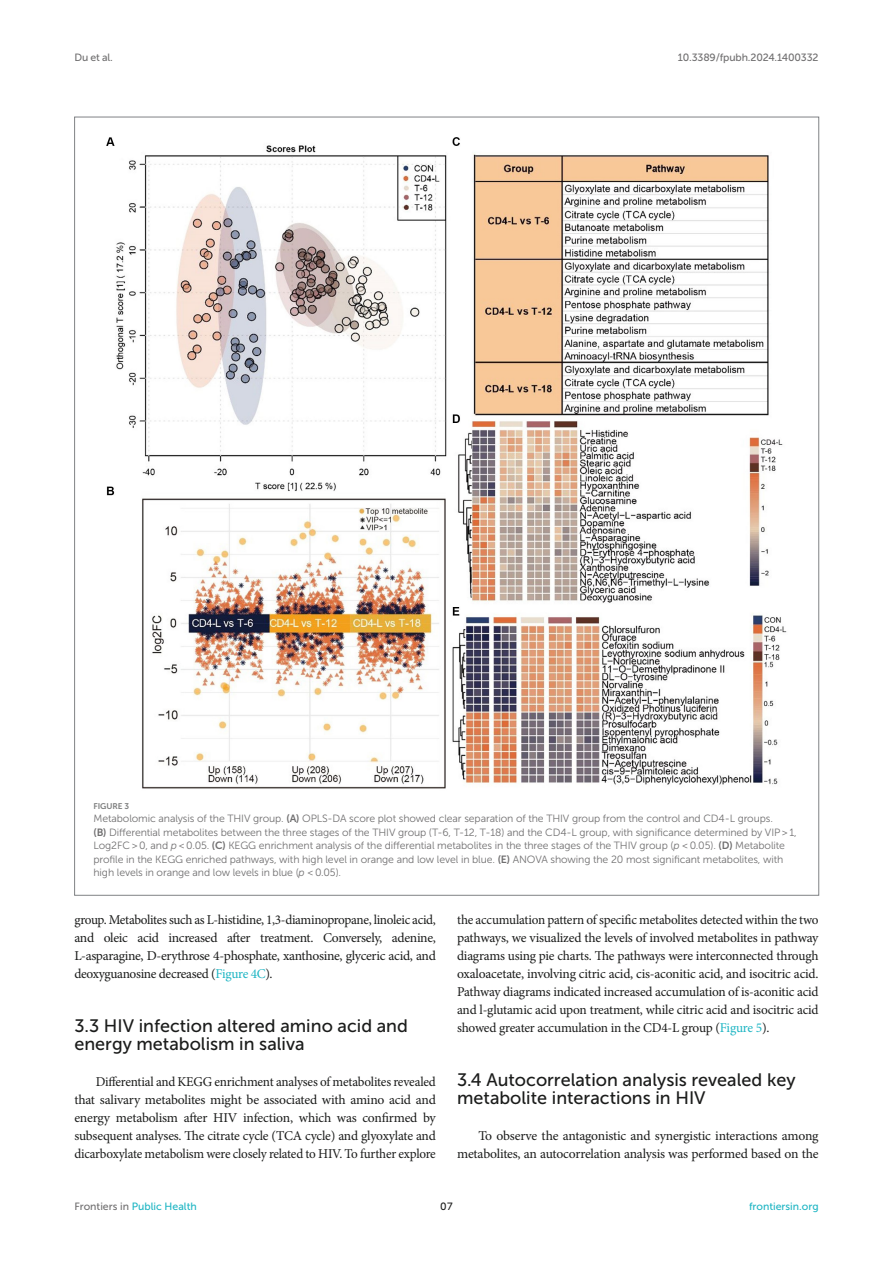
<style>
.page{position:relative;width:893px;height:1263px;background:#fff}
.page>*{position:absolute;margin:0;border:0;box-sizing:border-box;transform-origin:0 0}
.HEAD_2{font:18px/18px "Museo Sans 500";color:#1b1c1b}
.TEXT_FLUSH{font:13.5px/18px "Minion Pro";letter-spacing:-.015em;color:#1b1c1b;text-align:justify}
.TEXT{font:13.5px/18px "Minion Pro";letter-spacing:-.025em;color:#1b1c1b;text-align:justify}
.FIG_LEG{font:10.5px/13.5px "Museo Sans 300";letter-spacing:-.01em;color:#706f70}
.t1{font:10.5px "Museo Sans 500";color:#1db5c3}
.t2{font:10.5px "Museo Sans 500";letter-spacing:-.015em;color:#706f70}
.t3{font:10.5px "Museo Sans 500";color:#1b1c1b}
.FIG_HD{font:8.25px "Museo Sans 700";letter-spacing:-.01em;color:#7e7f7f}
.s1{font-family:"Museo Sans 700"}
.s2{font-style:italic}
.s3{color:#1db5c3}
.s4{color:#706f70}
</style>
<div class="page">
<img style="left:106px;top:137px;width:681px;height:652px">
<p class="t2" style="left:74px;top:51px;width:40px">Du et al.</p>
<p class="t2" style="left:678px;top:51px;width:142px">10.3389/fpubh.2024.1400332</p>
<p class="FIG_HD" style="left:94px;top:801px;width:37px">FIGURE 3</p>
<p class="FIG_LEG" style="left:94px;top:812px;width:705px">Metabolomic analysis of the THIV group. <span class="s1">(A)</span> OPLS-DA score plot showed clear separation of the THIV group from the control and CD4-L groups.<br><span class="s1">(B)</span> Differential metabolites between the three stages of the THIV group (T-6, T-12, T-18) and the CD4-L group, with significance determined by VIP &gt; 1, Log2FC &gt; 0, and <span class="s2">p</span> &lt; 0.05. <span class="s1">(C)</span> KEGG enrichment analysis of the differential metabolites in the three stages of the THIV group (<span class="s2">p</span> &lt; 0.05). <span class="s1">(D)</span> Metabolite profile in the KEGG enriched pathways, with high level in orange and low level in blue. <span class="s1">(E)</span> ANOVA showing the 20 most significant metabolites, with high levels in orange and low levels in blue (<span class="s2">p</span> &lt; 0.05).</p>
<p class="TEXT" style="left:74px;top:911px;width:363px">group. Metabolites such as L-histidine, 1,3-diaminopropane, linoleic acid, and oleic acid increased after treatment. Conversely, adenine, L-asparagine, D-erythrose 4-phosphate, xanthosine, glyceric acid, and deoxyguanosine decreased (<span class="s3">Figure 4C</span>).</p>
<p class="HEAD_2" style="left:74px;top:1017px;width:335px">3.3 HIV infection altered amino acid and energy metabolism in saliva</p>
<p class="TEXT_FLUSH" style="left:74px;top:1073px;width:363px;text-indent:21px">Differential and KEGG enrichment analyses of metabolites revealed that salivary metabolites might be associated with amino acid and energy metabolism after HIV infection, which was confirmed by subsequent analyses. The citrate cycle (TCA cycle) and glyoxylate and dicarboxylate metabolism were closely related to HIV. To further explore</p>
<p class="TEXT_FLUSH" style="left:457px;top:911px;width:363px">the accumulation pattern of specific metabolites detected within the two pathways, we visualized the levels of involved metabolites in pathway diagrams using pie charts. The pathways were interconnected through oxaloacetate, involving citric acid, cis-aconitic acid, and isocitric acid.<br>Pathway diagrams indicated increased accumulation of is-aconitic acid and l-glutamic acid upon treatment, while citric acid and isocitric acid showed greater accumulation in the CD4-L group (<span class="s3">Figure 5</span>).</p>
<p class="HEAD_2" style="left:457px;top:1071px;width:340px">3.4 Autocorrelation analysis revealed key metabolite interactions in HIV</p>
<p class="TEXT_FLUSH" style="left:457px;top:1127px;width:363px;text-align:right">To observe the antagonistic and synergistic interactions among metabolites, an autocorrelation analysis was performed based on the</p>
<p class="t1" style="left:74px;top:1200px;width:124px"><span class="s4">Frontiers in</span> Public Health</p>
<p class="t3" style="left:440px;top:1200px;width:14px">07</p>
<p class="t1" style="left:749px;top:1200px;width:71px">frontiersin.org</p>
</div>
